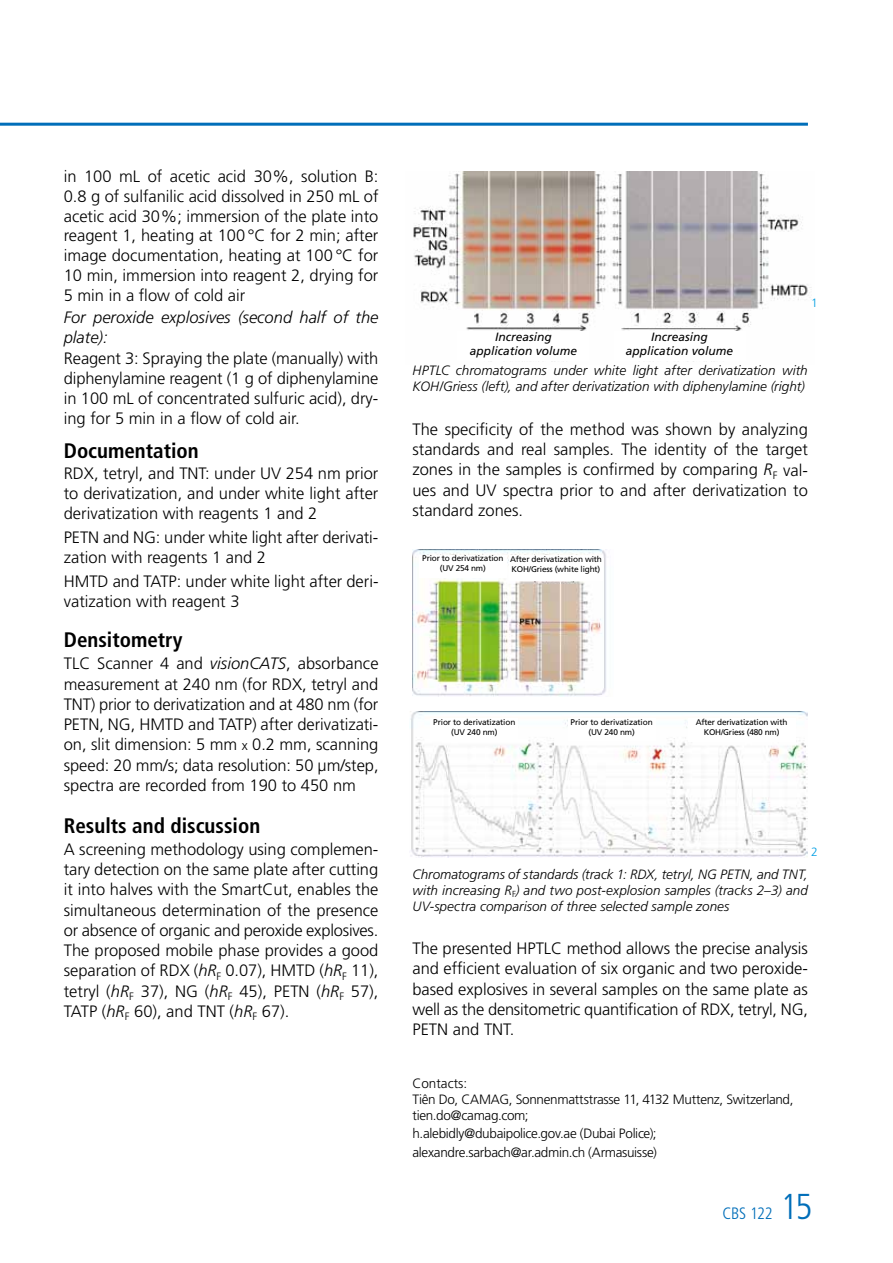
<style>
.page{position:relative;width:893px;height:1263px;background:#fff}
.page>*{position:absolute;margin:0;border:0;box-sizing:border-box;transform-origin:0 0}
.t1{font:700 condensed 21px "Frutiger";color:#000}
.t2{font:300 16.5px/20.2px "Frutiger";color:#000;text-align:justify}
.t3{font:italic 300 16.5px/19.8px "Frutiger";color:#000}
.t4{font:300 condensed 16.5px "Frutiger";letter-spacing:-.015em;color:#006eb9}
.t5{font:italic 300 13.5px/16.2px "Frutiger";color:#000;text-align:justify}
.t6{font:300 13.5px/16.2px "Frutiger";letter-spacing:-.02em;color:#000}
.t7{font:italic 12px/14.4px "Frutiger";color:#000;text-align:center}
.t8{font:300 12px "Frutiger";color:#009ee3}
.t9{font:8.25px/9.9px "Frutiger";letter-spacing:-.02em;color:#000;text-align:center}
.s1{font-style:italic}
.s2{font-size:13.5px}
.s3{font-size:36px}
</style>
<div class="page">
<hr style="left:0;top:123px;width:808px;height:3px;background:#006eb9">
<img style="left:413px;top:171px;width:399px;height:191px">
<img style="left:412px;top:550px;width:194px;height:147px">
<img style="left:410px;top:711px;width:398px;height:147px">
<div style="left:458px;top:331px;width:131px;height:30px;background:#fff"></div>
<div style="left:614px;top:331px;width:131px;height:30px;background:#fff"></div>
<div style="left:419px;top:555px;width:87px;height:23px;background:#fff"></div>
<div style="left:431px;top:718px;width:87px;height:23px;background:#fff"></div>
<div style="left:568px;top:718px;width:87px;height:23px;background:#fff"></div>
<div style="left:509px;top:555px;width:94px;height:26px;background:#fff"></div>
<div style="left:688px;top:718px;width:107px;height:24px;background:#fff"></div>
<p class="t2" style="left:64px;top:166px;width:316px;line-height:19.8px">in 100 mL of acetic acid 30%, solution B:<br>0.8 g of sulfanilic acid dissolved in 250 mL of acetic acid 30%; immersion of the plate into reagent 1, heating at 100 °C for 2 min; after image documentation, heating at 100 °C for 10 min, immersion into reagent 2, drying for 5 min in a flow of cold air</p>
<p class="t3" style="left:64px;top:307px;width:316px">For peroxide explosives (second half of the plate):</p>
<p class="t2" style="left:64px;top:349px;width:316px;line-height:19.8px">Reagent 3: Spraying the plate (manually) with diphenylamine reagent (1 g of diphenylamine in 100 mL of concentrated sulfuric acid), dry&shy;ing for 5 min in a flow of cold air.</p>
<p class="t1" style="left:64px;top:438px;width:137px">Documentation</p>
<p class="t2" style="left:64px;top:464px;width:316px;line-height:19.8px">RDX, tetryl, and TNT: under UV 254 nm prior to derivatization, and under white light after derivatization with reagents 1 and 2</p>
<p class="t2" style="left:64px;top:527px;width:316px;line-height:19.8px">PETN and NG: under white light after derivati&shy;zation with reagents 1 and 2</p>
<p class="t2" style="left:64px;top:571px;width:316px;line-height:19.8px">HMTD and TATP: under white light after deri&shy;vatization with reagent 3</p>
<p class="t1" style="left:64px;top:627px;width:120px">Densitometry</p>
<p class="t2" style="left:64px;top:653px;width:316px">TLC Scanner 4 and <span class="s1">visionCATS</span>, absorbance measurement at 240 nm (for RDX, tetryl and TNT) prior to derivatization and at 480 nm (for PETN, NG, HMTD and TATP) after derivatizati&shy;on, slit dimension: 5 mm <span class="s2">x</span> 0.2 mm, scanning speed: 20 mm/s; data resolution: 50 µm/step, spectra are recorded from 190 to 450 nm</p>
<p class="t1" style="left:64px;top:813px;width:198px">Results and discussion</p>
<p class="t2" style="left:64px;top:839px;width:316px">A screening methodology using complemen&shy;tary detection on the same plate after cutting it into halves with the SmartCut, enables the simultaneous determination of the presence or absence of organic and peroxide explosives.<br>The proposed mobile phase provides a good separation of RDX (<span class="s1">hR</span><sub>F</sub> 0.07), HMTD (<span class="s1">hR</span><sub>F</sub> 11), tetryl (<span class="s1">hR</span><sub>F</sub> 37), NG (<span class="s1">hR</span><sub>F</sub> 45), PETN (<span class="s1">hR</span><sub>F</sub> 57), TATP (<span class="s1">hR</span><sub>F</sub> 60), and TNT (<span class="s1">hR</span><sub>F</sub> 67).</p>
<p class="t7" style="left:470px;top:329px;width:109px">Increasing application volume</p>
<p class="t7" style="left:626px;top:329px;width:109px">Increasing application volume</p>
<p class="t8" style="left:811px;top:296px;width:8px">1</p>
<p class="t5" style="left:413px;top:362px;width:397px">HPTLC chromatograms under white light after derivatization with<br>KOH/Griess (left), and after derivatization with diphenylamine (right)</p>
<p class="t2" style="left:412px;top:419px;width:397px">The specificity of the method was shown by analyzing standards and real samples. The identity of the target zones in the samples is confirmed by comparing <span class="s1">R</span><sub>F</sub> val&shy;ues and UV spectra prior to and after derivatization to standard zones.</p>
<p class="t9" style="left:422px;top:553px;width:83px">Prior to derivatization (UV 254 nm)</p>
<p class="t9" style="left:510px;top:554px;width:93px;text-align:left">After derivatization with<br>KOH/Griess (white light)</p>
<p class="t9" style="left:433px;top:717px;width:84px">Prior to derivatization (UV 240 nm)</p>
<p class="t9" style="left:571px;top:717px;width:84px">Prior to derivatization (UV 240 nm)</p>
<p class="t9" style="left:696px;top:717px;width:93px">After derivatization with<br>KOH/Griess (480 nm)</p>
<p class="t8" style="left:811px;top:845px;width:8px">2</p>
<p class="t5" style="left:413px;top:866px;width:397px">Chromatograms of standards (track 1: RDX, tetryl, NG PETN, and TNT, with increasing R<sub>F</sub>) and two post-explosion samples (tracks 2–3) and UV-spectra comparison of three selected sample zones</p>
<p class="t2" style="left:412px;top:938px;width:397px">The presented HPTLC method allows the precise analysis and efficient evaluation of six organic and two peroxide&shy;based explosives in several samples on the same plate as well as the densitometric quantification of RDX, tetryl, NG, PETN and TNT.</p>
<p class="t6" style="left:412px;top:1075px;width:382px">Contacts:<br>Tiên Do, CAMAG, Sonnenmattstrasse 11, 4132 Muttenz, Switzerland, tien.do@camag.com;</p>
<p class="t6" style="left:412px;top:1124px;width:246px;line-height:18.3px">h.alebidly@dubaipolice.gov.ae (Dubai Police); alexandre.sarbach@ar.admin.ch (Armasuisse)</p>
<p class="t4" style="left:722px;top:1204px;width:91px">CBS 122 <span class="s3">15</span></p>
</div>
